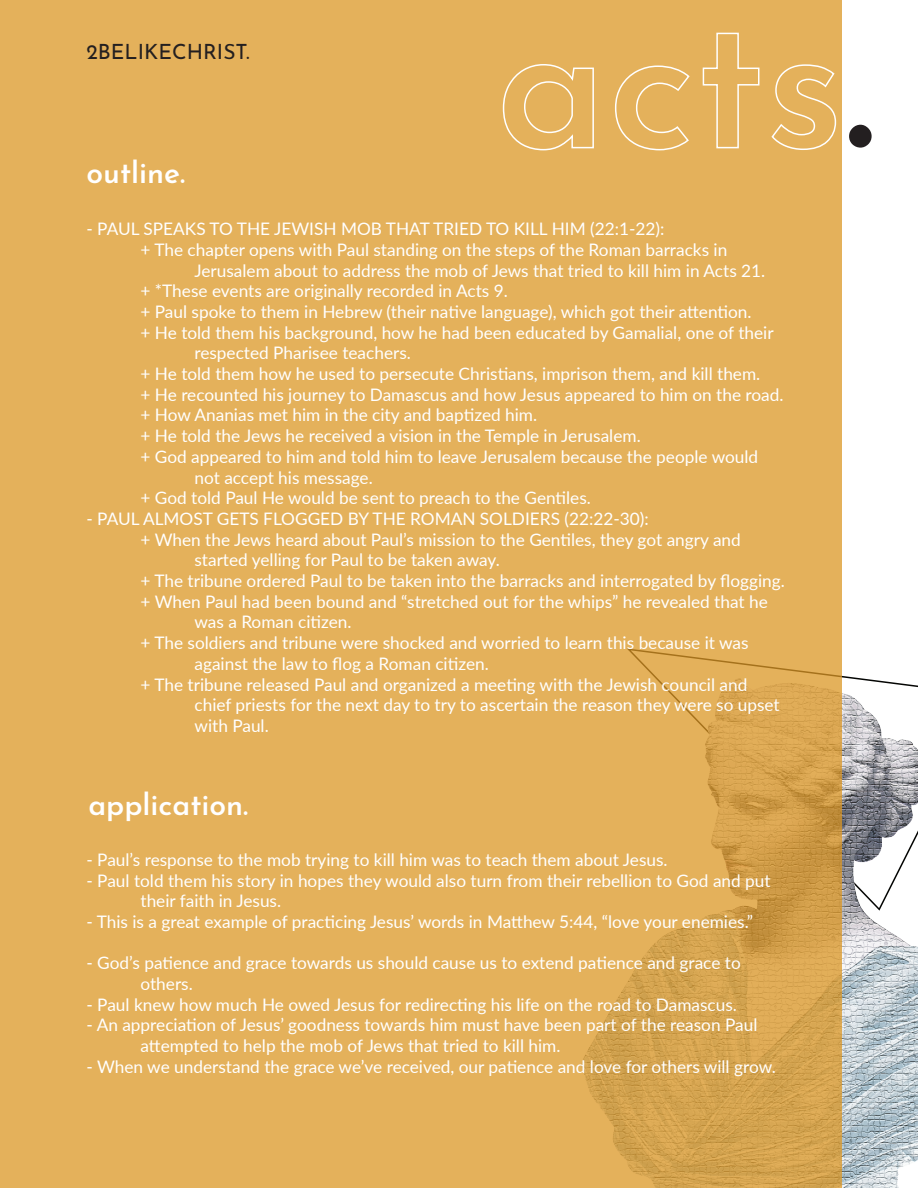
<style>
.page{position:relative;width:918px;height:1188px;background:#fff}
.page>*{position:absolute;margin:0;border:0;box-sizing:border-box;transform-origin:0 0}
.t1{font:600 187.5px "Josefin Sans";color:#231f20}
.t2{font:600 30px "Josefin Sans";color:#fff}
.t3{font:21px "Josefin Sans";color:#231f20}
.t4{font:17.25px/20.7px "Lato";color:#fff}
</style>
<div class="page">
<img style="left:842px;top:675px;width:76px;height:513px">
<div style="left:0;top:0;width:842px;height:1188px;background:#e4b15b"></div>
<svg style="left:502px;top:64px;width:92px;height:87px"></svg>
<svg style="left:615px;top:65px;width:75px;height:86px"></svg>
<svg style="left:702px;top:32px;width:58px;height:117px"></svg>
<svg style="left:771px;top:64px;width:66px;height:86px"></svg>
<p class="t3" style="left:86px;top:35px;width:165px">2BELIKECHRIST.</p>
<h2 class="t2" style="left:86px;top:147px;width:100px">outline.</h2>
<p class="t4" style="left:86px;top:218px;width:579px">- PAUL SPEAKS TO THE JEWISH MOB THAT TRIED TO KILL HIM (22:1-22):</p>
<p class="t4" style="left:140px;top:239px;width:588px">+ The chapter opens with Paul standing on the steps of the Roman barracks in</p>
<p class="t4" style="left:194px;top:259px;width:572px">Jerusalem about to address the mob of Jews that tried to kill him in Acts 21.</p>
<p class="t4" style="left:140px;top:280px;width:369px">+ *These events are originally recorded in Acts 9.</p>
<p class="t4" style="left:140px;top:301px;width:613px">+ Paul spoke to them in Hebrew (their native language), which got their attention.</p>
<p class="t4" style="left:140px;top:321px;width:635px">+ He told them his background, how he had been educated by Gamalial, one of their</p>
<p class="t4" style="left:194px;top:342px;width:218px">respected Pharisee teachers.</p>
<p class="t4" style="left:140px;top:363px;width:621px">+ He told them how he used to persecute Christians, imprison them, and kill them.</p>
<p class="t4" style="left:140px;top:383px;width:645px">+ He recounted his journey to Damascus and how Jesus appeared to him on the road.</p>
<p class="t4" style="left:140px;top:404px;width:398px">+ How Ananias met him in the city and baptized him.</p>
<p class="t4" style="left:140px;top:425px;width:502px">+ He told the Jews he received a vision in the Temple in Jerusalem.</p>
<p class="t4" style="left:140px;top:446px;width:619px">+ God appeared to him and told him to leave Jerusalem because the people would</p>
<p class="t4" style="left:194px;top:466px;width:180px">not accept his message.</p>
<p class="t4" style="left:140px;top:487px;width:452px">+ God told Paul He would be sent to preach to the Gentiles.</p>
<p class="t4" style="left:86px;top:508px;width:564px">- PAUL ALMOST GETS FLOGGED BY THE ROMAN SOLDIERS (22:22-30):</p>
<p class="t4" style="left:140px;top:528px;width:602px">+ When the Jews heard about Paul’s mission to the Gentiles, they got angry and</p>
<p class="t4" style="left:194px;top:549px;width:307px">started yelling for Paul to be taken away.</p>
<p class="t4" style="left:140px;top:570px;width:646px">+ The tribune ordered Paul to be taken into the barracks and interrogated by flogging.</p>
<p class="t4" style="left:140px;top:590px;width:629px">+ When Paul had been bound and “stretched out for the whips” he revealed that he</p>
<p class="t4" style="left:194px;top:611px;width:159px">was a Roman citizen.</p>
<p class="t4" style="left:140px;top:632px;width:610px">+ The soldiers and tribune were shocked and worried to learn this because it was</p>
<p class="t4" style="left:194px;top:653px;width:296px">against the law to flog a Roman citizen.</p>
<p class="t4" style="left:140px;top:673px;width:608px">+ The tribune released Paul and organized a meeting with the Jewish council and</p>
<p class="t4" style="left:194px;top:694px;width:587px">chief priests for the next day to try to ascertain the reason they were so upset</p>
<p class="t4" style="left:194px;top:715px;width:76px">with Paul.</p>
<h2 class="t2" style="left:88px;top:779px;width:162px">application.</h2>
<p class="t4" style="left:86px;top:848px;width:583px">- Paul’s response to the mob trying to kill him was to teach them about Jesus.</p>
<p class="t4" style="left:140px;top:869px;width:632px;text-indent:-54px">- Paul told them his story in hopes they would also turn from their rebellion to God and put their faith in Jesus.</p>
<p class="t4" style="left:86px;top:911px;width:668px">- This is a great example of practicing Jesus’ words in Matthew 5:44, “love your enemies.”</p>
<p class="t4" style="left:140px;top:952px;width:602px;text-indent:-54px">- God’s patience and grace towards us should cause us to extend patience and grace to others.</p>
<p class="t4" style="left:86px;top:993px;width:652px">- Paul knew how much He owed Jesus for redirecting his life on the road to Damascus.</p>
<p class="t4" style="left:140px;top:1014px;width:618px;text-indent:-54px">- An appreciation of Jesus’ goodness towards him must have been part of the reason Paul attempted to help the mob of Jews that tried to kill him.</p>
<p class="t4" style="left:86px;top:1055px;width:691px">- When we understand the grace we’ve received, our patience and love for others will grow.</p>
<h1 class="t1" style="left:844px;top:-79px;width:33px">.</h1>
</div>
